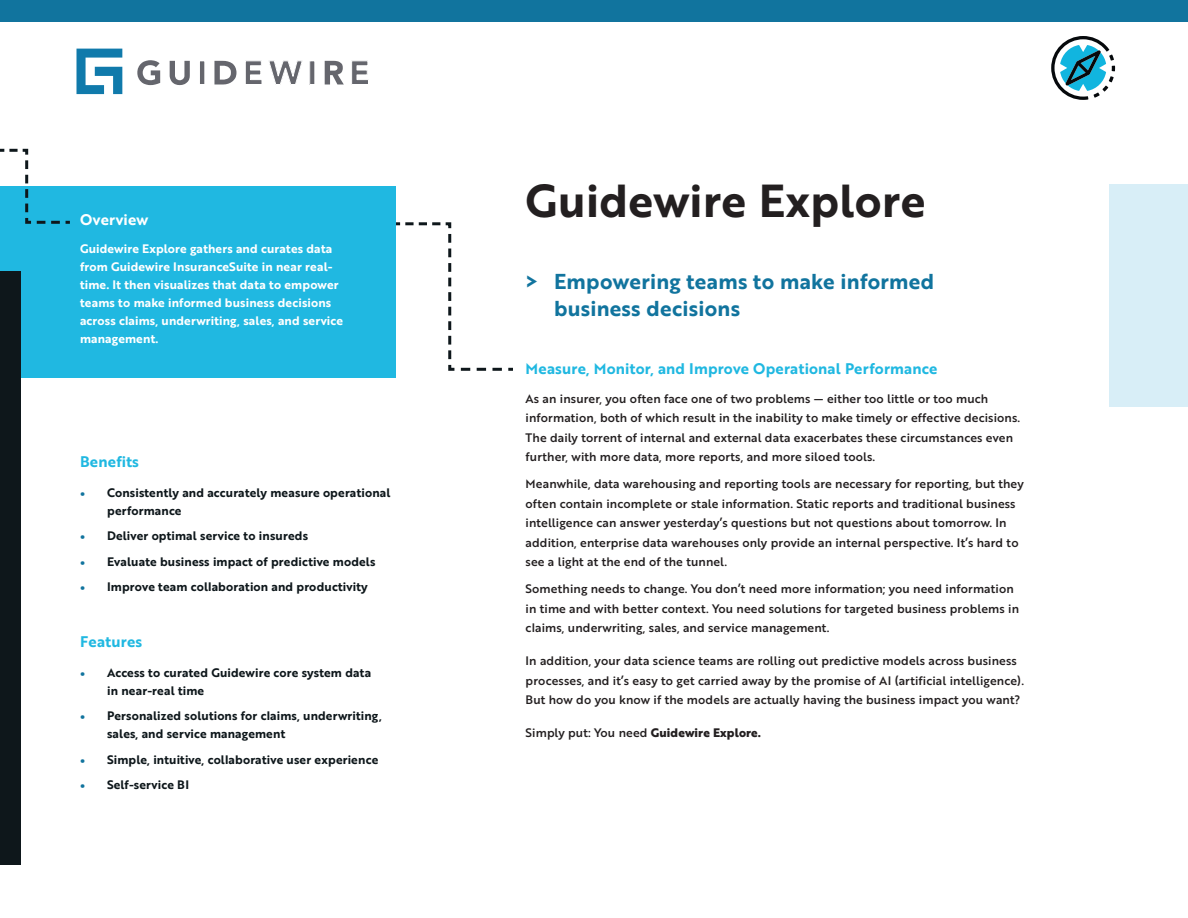
<style>
.page{position:relative;width:1188px;height:918px;background:#fff}
.page>*{position:absolute;margin:0;border:0;box-sizing:border-box;transform-origin:0 0}
.t1{font:45px "Brother 1816 Bold";letter-spacing:.01em;color:#231f20}
.t2{font:21px/27px "Brother 1816 Bold";letter-spacing:.01em;color:#11749e}
.t3{font:15px "Brother 1816 Bold";letter-spacing:.01em;color:#20b8e1}
.t4{font:15px "Brother 1816 Bold";letter-spacing:.01em;color:#fff}
.t5{font:12px/19.5px "Brother 1816 Medium";letter-spacing:.01em;color:#231f20}
.t6{font:12px/18px "Brother 1816 Bold";letter-spacing:.01em;color:#0e171b}
.t7{font:12px/18px "Brother 1816 Bold";letter-spacing:.01em;color:#fff}
.s1{font-size:16.5px;color:#11749e}
.s2{font-family:"Brother 1816 Extra";font-weight:700}
</style>
<div class="page">
<svg style="left:137px;top:60px;width:23px;height:25px"></svg>
<svg style="left:170px;top:61px;width:20px;height:24px"></svg>
<div style="left:199px;top:61px;width:6px;height:24px;background:#65666d"></div>
<div style="left:199px;top:61px;width:6px;height:24px;border:1px solid #fff"></div>
<svg style="left:214px;top:61px;width:22px;height:24px"></svg>
<svg style="left:245px;top:61px;width:17px;height:23px"></svg>
<svg style="left:269px;top:61px;width:33px;height:24px"></svg>
<div style="left:310px;top:61px;width:5px;height:24px;background:#65666d"></div>
<div style="left:310px;top:61px;width:5px;height:24px;border:1px solid #fff"></div>
<svg style="left:325px;top:61px;width:19px;height:24px"></svg>
<svg style="left:352px;top:61px;width:16px;height:23px"></svg>
<svg style="left:77px;top:49px;width:45px;height:45px"></svg>
<div style="left:0;top:0;width:1188px;height:22px;background:#11749e"></div>
<div style="left:0;top:186px;width:396px;height:192px;background:#20b8e1"></div>
<div style="left:0;top:271px;width:21px;height:594px;background:#0e171b"></div>
<div style="left:1109px;top:184px;width:79px;height:223px;background:#d8eef7"></div>
<svg style="left:1051px;top:36px;width:64px;height:64px"></svg>
<svg style="left:396px;top:222px;width:117px;height:149px"></svg>
<svg style="left:0;top:148px;width:70px;height:76px"></svg>
<p class="t4" style="left:80px;top:208px;width:70px">Overview</p>
<p class="t7" style="left:80px;top:239px;width:265px">Guidewire Explore gathers and curates data from Guidewire InsuranceSuite in near real&shy;time. It then visualizes that data to empower teams to make informed business decisions across claims, underwriting, sales, and service management.</p>
<p class="t3" style="left:80px;top:450px;width:60px">Benefits</p>
<p class="t6" style="left:107px;top:483px;width:285px;text-indent:-27px"><span class="s1">•</span> Consistently and accurately measure operational performance</p>
<p class="t6" style="left:80px;top:527px;width:229px"><span class="s1">•</span> Deliver optimal service to insureds</p>
<p class="t6" style="left:80px;top:552px;width:297px"><span class="s1">•</span> Evaluate business impact of predictive models</p>
<p class="t6" style="left:80px;top:578px;width:289px"><span class="s1">•</span> Improve team collaboration and productivity</p>
<p class="t3" style="left:80px;top:630px;width:64px">Features</p>
<p class="t6" style="left:107px;top:663px;width:266px;text-indent:-27px"><span class="s1">•</span> Access to curated Guidewire core system data in near-real time</p>
<p class="t6" style="left:107px;top:707px;width:276px;text-indent:-27px"><span class="s1">•</span> Personalized solutions for claims, underwriting, sales, and service management</p>
<p class="t6" style="left:80px;top:750px;width:300px"><span class="s1">•</span> Simple, intuitive, collaborative user experience</p>
<p class="t6" style="left:80px;top:776px;width:111px"><span class="s1">•</span> Self-service BI</p>
<h1 class="t1" style="left:526px;top:166px;width:401px">Guidewire Explore</h1>
<h2 class="t2" style="left:554px;top:267px;width:382px;text-indent:-28px">&gt; Empowering teams to make informed business decisions</h2>
<p class="t3" style="left:526px;top:357px;width:413px">Measure, Monitor, and Improve Operational Performance</p>
<p class="t5" style="left:526px;top:388px;width:496px">As an insurer, you often face one of two problems — either too little or too much information, both of which result in the inability to make timely or effective decisions.<br>The daily torrent of internal and external data exacerbates these circumstances even further, with more data, more reports, and more siloed tools.</p>
<p class="t5" style="left:526px;top:474px;width:500px">Meanwhile, data warehousing and reporting tools are necessary for reporting, but they often contain incomplete or stale information. Static reports and traditional business intelligence can answer yesterday’s questions but not questions about tomorrow. In addition, enterprise data warehouses only provide an internal perspective. It’s hard to see a light at the end of the tunnel.</p>
<p class="t5" style="left:526px;top:579px;width:495px">Something needs to change. You don’t need more information; you need information in time and with better context. You need solutions for targeted business problems in claims, underwriting, sales, and service management.</p>
<p class="t5" style="left:526px;top:651px;width:500px">In addition, your data science teams are rolling out predictive models across business processes, and it’s easy to get carried away by the promise of AI (artificial intelligence).<br>But how do you know if the models are actually having the business impact you want?</p>
<p class="t5" style="left:526px;top:723px;width:237px">Simply put: You need <span class="s2">Guidewire Explore.</span></p>
</div>
